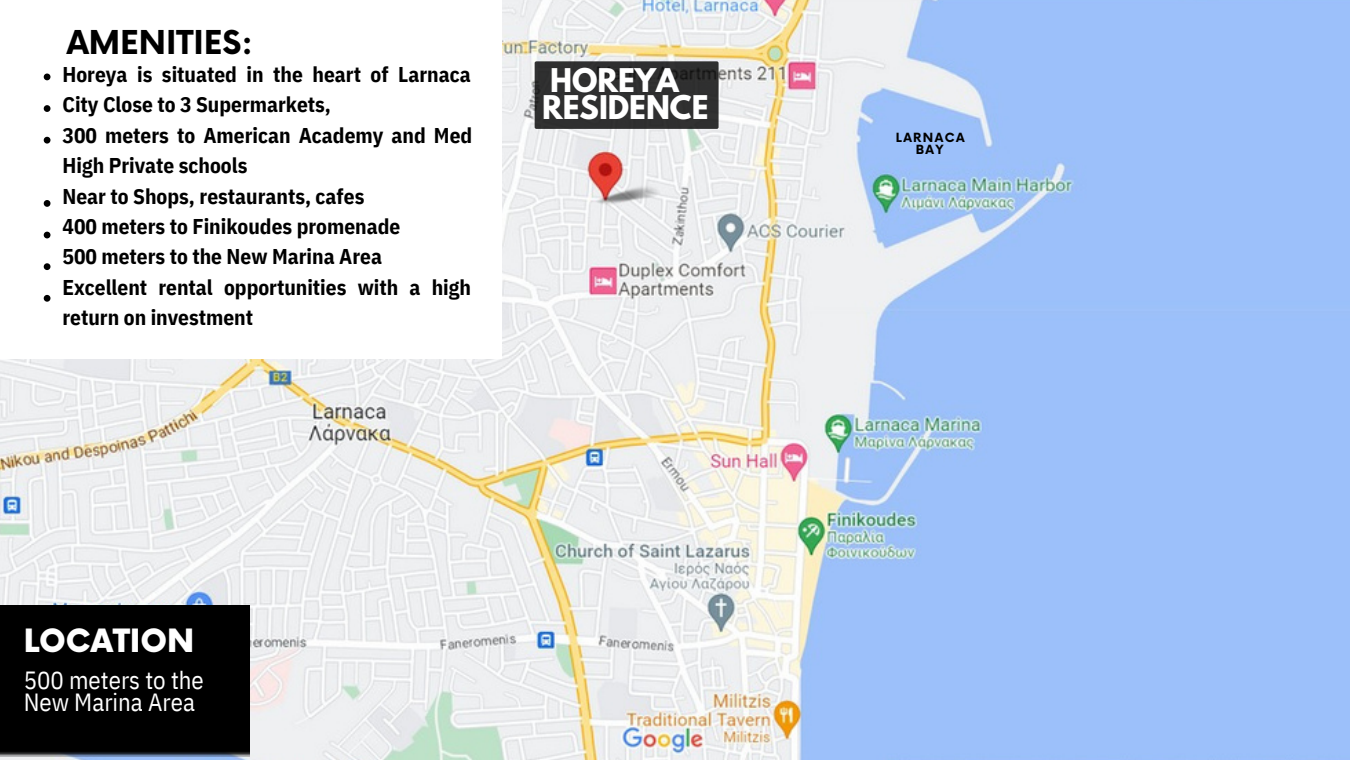
<style>
.page{position:relative;width:1350px;height:760px;background:#fff}
.page>*{position:absolute;margin:0;border:0;box-sizing:border-box;transform-origin:0 0}
.t1{font:700 31.95px "Now";color:#000}
.t2{font:900 31.28px "Now";color:#fff}
.t3{font:700 29.03px/27px "League Spartan";color:#fff}
.t4{font:24.75px/22.1px "IBM Plex Sans Cond";color:#fff}
.t5{font:700 21.38px/30.4px "IBM Plex Sans Cond";color:#000}
.t6{font:700 12.38px/11.7px "Now";letter-spacing:.115em;color:#000;text-align:center}
</style>
<div class="page">
<img style="left:0;top:0;width:1350px;height:759px">
<img style="left:594px;top:183px;width:68px;height:23px">
<div style="left:0;top:0;width:502px;height:359px;background:#fff"></div>
<div style="left:0;top:605px;width:250px;height:150px;background:#000"></div>
<svg style="left:44px;top:73px;width:6px;height:7px"></svg>
<svg style="left:44px;top:105px;width:6px;height:7px"></svg>
<svg style="left:44px;top:137px;width:6px;height:6px"></svg>
<svg style="left:44px;top:200px;width:6px;height:7px"></svg>
<svg style="left:44px;top:231px;width:6px;height:7px"></svg>
<svg style="left:44px;top:263px;width:6px;height:7px"></svg>
<svg style="left:44px;top:295px;width:6px;height:6px"></svg>
<div style="left:535px;top:61px;width:184px;height:68px;background:#2f2f30;border-radius:2px"></div>
<h1 class="t1" style="left:67px;top:25px;width:188px">AMENITIES:</h1>
<p class="t5" style="left:62px;top:59px;width:411px">Horeya is situated in the heart of Larnaca<br>City Close to 3 Supermarkets,<br>300 meters to American Academy and Med<br>High Private schools<br>Near to Shops, restaurants, cafes<br>400 meters to Finikoudes promenade<br>500 meters to the New Marina Area<br>Excellent rental opportunities with a high return on investment</p>
<h3 class="t3" style="left:542px;top:71px;width:168px">HOREYA<br>RESIDENCE</h3>
<h2 class="t2" style="left:24px;top:623px;width:172px">LOCATION</h2>
<p class="t4" style="left:24px;top:668px;width:182px">500 meters to the<br>New Marina Area</p>
<p class="t6" style="left:896px;top:132px;width:70px">LARNACA<br>BAY</p>
</div>
